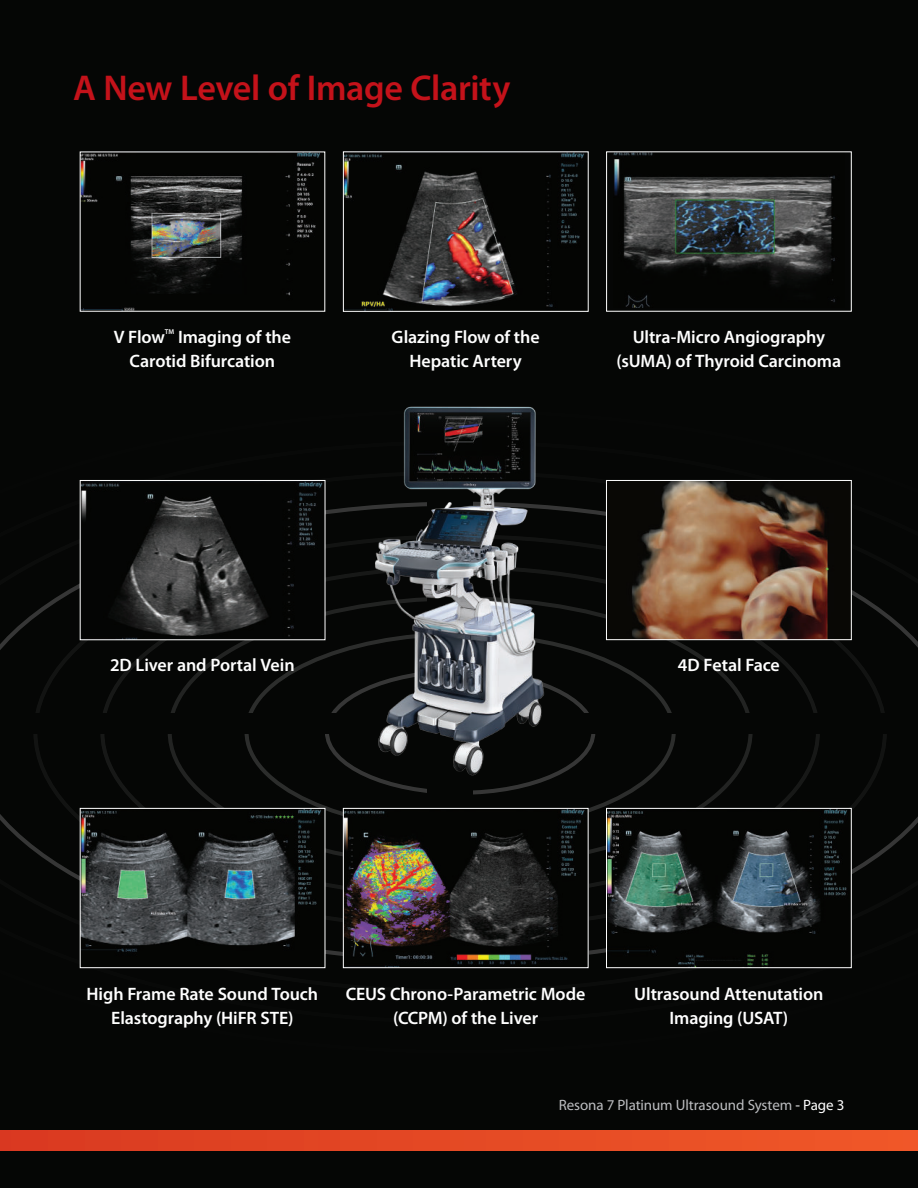
<style>
.page{position:relative;width:918px;height:1188px;background:#050605}
.page>*{position:absolute;margin:0;border:0;box-sizing:border-box;transform-origin:0 0}
.t1{font:600 36px "Myriad Pro";letter-spacing:-.01em;color:#c4121a}
.t2{font:600 18px/24px "Myriad Pro";letter-spacing:-.005em;color:#fff;text-align:center}
.t3{font:15px "Myriad Pro";letter-spacing:-.005em;color:#bcbdc0}
.t4{font:600 7.05px "Myriad Pro";color:#fff}
.s1{color:#fff}
</style>
<div class="page">
<svg style="left:0;top:480px;width:918px;height:489px"></svg>
<div style="left:568px;top:713px;width:350px;height:21px;background:#050605"></div>
<div style="left:0;top:713px;width:344px;height:21px;background:#050605"></div>
<img style="left:315px;top:406px;width:256px;height:399px">
<div style="left:0;top:1131px;width:918px;height:19px;background:linear-gradient(to right,#d93921,#f05828)"></div>
<img style="left:82px;top:154px;width:238px;height:156px">
<img style="left:345px;top:153px;width:239px;height:157px">
<div style="left:343px;top:151px;width:246px;height:161px;border:1px solid #fff"></div>
<img style="left:614px;top:153px;width:221px;height:155px">
<div style="left:606px;top:151px;width:246px;height:161px;border:1px solid #fff"></div>
<img style="left:82px;top:482px;width:241px;height:156px">
<div style="left:80px;top:480px;width:245px;height:160px;border:1px solid #fff"></div>
<img style="left:82px;top:810px;width:241px;height:156px">
<div style="left:80px;top:808px;width:245px;height:160px;border:1px solid #fff"></div>
<img style="left:345px;top:810px;width:242px;height:156px">
<div style="left:343px;top:808px;width:246px;height:160px;border:1px solid #fff"></div>
<img style="left:608px;top:482px;width:242px;height:156px">
<div style="left:606px;top:480px;width:246px;height:160px;border:1px solid #fff"></div>
<img style="left:608px;top:810px;width:242px;height:156px">
<div style="left:606px;top:808px;width:246px;height:160px;border:1px solid #fff"></div>
<h1 class="t1" style="left:73px;top:74px;width:439px">A New Level of Image Clarity</h1>
<p class="t2" style="left:114px;top:326px;width:53px">V Flow</p>
<p class="t4" style="left:165px;top:329px;width:11px">TM</p>
<p class="t2" style="left:130px;top:326px;width:163px;text-align:left;text-indent:48px">Imaging of the<br>Carotid Bifurcation</p>
<p class="t2" style="left:392px;top:326px;width:149px">Glazing Flow of the<br>Hepatic Artery</p>
<p class="t2" style="left:617px;top:326px;width:226px">Ultra-Micro Angiography (sUMA) of Thyroid Carcinoma</p>
<p class="t2" style="left:110px;top:655px;width:186px">2D Liver and Portal Vein</p>
<p class="t2" style="left:678px;top:655px;width:103px">4D Fetal Face</p>
<p class="t2" style="left:87px;top:984px;width:233px">High Frame Rate Sound Touch<br>Elastography (HiFR STE)</p>
<p class="t2" style="left:346px;top:984px;width:241px">CEUS Chrono-Parametric Mode (CCPM) of the Liver</p>
<p class="t2" style="left:634px;top:984px;width:191px">Ultrasound Attenutation<br>Imaging (USAT)</p>
<p class="t3" style="left:559px;top:1099px;width:287px">Resona 7 Platinum Ultrasound System <span class="s1">- Page 3</span></p>
</div>
